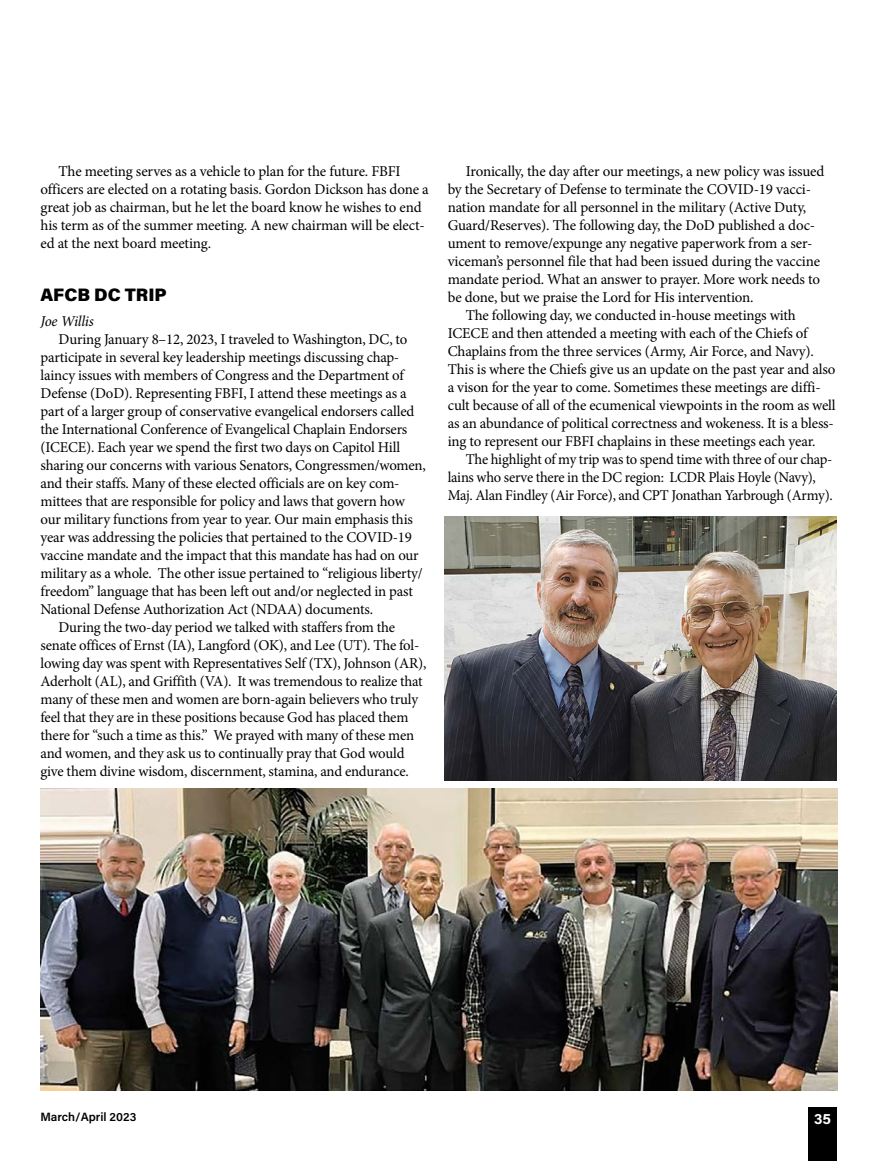
<style>
.page{position:relative;width:891px;height:1161px;background:#fff}
.page>*{position:absolute;margin:0;border:0;box-sizing:border-box;transform-origin:0 0}
.t1{font:900 18px "Acumin Pro";color:#000}
.t2{font:15px/18px "Minion Pro";letter-spacing:-.01em;color:#000}
.t3{font:italic 15px "Minion Pro";letter-spacing:-.015em;color:#000}
.t4{font:700 15px "Acumin Pro";color:#fff}
.t5{font:600 12px "Acumin Pro";color:#000}
</style>
<div class="page">
<div style="left:808px;top:1107px;width:29px;height:54px;background:#000"></div>
<img style="left:40px;top:789px;width:798px;height:301px">
<img style="left:445px;top:517px;width:392px;height:263px">
<p class="t2" style="left:41px;top:162px;width:390px;text-indent:18px">The meeting serves as a vehicle to plan for the future. FBFI officers are elected on a rotating basis. Gordon Dickson has done a great job as chairman, but he let the board know he wishes to end his term as of the summer meeting. A new chairman will be elect&shy;ed at the next board meeting.</p>
<p class="t1" style="left:40px;top:282px;width:128px">AFCB DC TRIP</p>
<p class="t3" style="left:40px;top:311px;width:55px">Joe Willis</p>
<p class="t2" style="left:59px;top:330px;width:350px">During January 8–12, 2023, I traveled to Washington, DC, to</p>
<p class="t2" style="left:40px;top:348px;width:360px">participate in several key leadership meetings discussing chap-</p>
<p class="t2" style="left:40px;top:366px;width:365px">laincy issues with members of Congress and the Department of</p>
<p class="t2" style="left:40px;top:384px;width:368px">Defense (DoD). Representing FBFI, I attend these meetings as a</p>
<p class="t2" style="left:40px;top:402px;width:375px">part of a larger group of conservative evangelical endorsers called</p>
<p class="t2" style="left:40px;top:420px;width:368px">the International Conference of Evangelical Chaplain Endorsers</p>
<p class="t2" style="left:40px;top:438px;width:361px">(ICECE). Each year we spend the first two days on Capitol Hill</p>
<p class="t2" style="left:40px;top:456px;width:387px">sharing our concerns with various Senators, Congressmen/women,</p>
<p class="t2" style="left:40px;top:474px;width:361px">and their staffs. Many of these elected officials are on key com-</p>
<p class="t2" style="left:40px;top:492px;width:366px">mittees that are responsible for policy and laws that govern how</p>
<p class="t2" style="left:40px;top:510px;width:374px">our military functions from year to year. Our main emphasis this</p>
<p class="t2" style="left:40px;top:528px;width:373px">year was addressing the policies that pertained to the COVID-19</p>
<p class="t2" style="left:40px;top:546px;width:380px">vaccine mandate and the impact that this mandate has had on our</p>
<p class="t2" style="left:40px;top:564px;width:384px">military as a whole. The other issue pertained to “religious liberty/</p>
<p class="t2" style="left:40px;top:582px;width:374px">freedom” language that has been left out and/or neglected in past</p>
<p class="t2" style="left:40px;top:600px;width:334px">National Defense Authorization Act (NDAA) documents.</p>
<p class="t2" style="left:59px;top:618px;width:338px">During the two-day period we talked with staffers from the</p>
<p class="t2" style="left:40px;top:636px;width:380px">senate offices of Ernst (IA), Langford (OK), and Lee (UT). The fol-</p>
<p class="t2" style="left:40px;top:654px;width:387px">lowing day was spent with Representatives Self (TX), Johnson (AR),</p>
<p class="t2" style="left:40px;top:672px;width:384px">Aderholt (AL), and Griffith (VA). It was tremendous to realize that</p>
<p class="t2" style="left:40px;top:690px;width:379px">many of these men and women are born-again believers who truly</p>
<p class="t2" style="left:40px;top:708px;width:370px">feel that they are in these positions because God has placed them</p>
<p class="t2" style="left:40px;top:726px;width:375px">there for “such a time as this.” We prayed with many of these men</p>
<p class="t2" style="left:40px;top:744px;width:365px">and women, and they ask us to continually pray that God would</p>
<p class="t2" style="left:40px;top:762px;width:370px">give them divine wisdom, discernment, stamina, and endurance.</p>
<p class="t2" style="left:466px;top:162px;width:360px">Ironically, the day after our meetings, a new policy was issued</p>
<p class="t2" style="left:448px;top:180px;width:365px">by the Secretary of Defense to terminate the COVID-19 vacci-</p>
<p class="t2" style="left:448px;top:198px;width:360px">nation mandate for all personnel in the military (Active Duty,</p>
<p class="t2" style="left:448px;top:216px;width:369px">Guard/Reserves). The following day, the DoD published a doc-</p>
<p class="t2" style="left:448px;top:234px;width:366px">ument to remove/expunge any negative paperwork from a ser-</p>
<p class="t2" style="left:448px;top:252px;width:374px">viceman’s personnel file that had been issued during the vaccine</p>
<p class="t2" style="left:448px;top:270px;width:374px">mandate period. What an answer to prayer. More work needs to</p>
<p class="t2" style="left:448px;top:288px;width:307px">be done, but we praise the Lord for His intervention.</p>
<p class="t2" style="left:466px;top:306px;width:332px">The following day, we conducted in-house meetings with</p>
<p class="t2" style="left:448px;top:324px;width:361px">ICECE and then attended a meeting with each of the Chiefs of</p>
<p class="t2" style="left:448px;top:342px;width:368px">Chaplains from the three services (Army, Air Force, and Navy).</p>
<p class="t2" style="left:448px;top:360px;width:389px">This is where the Chiefs give us an update on the past year and also</p>
<p class="t2" style="left:448px;top:378px;width:375px">a vison for the year to come. Sometimes these meetings are diffi-</p>
<p class="t2" style="left:448px;top:396px;width:390px">cult because of all of the ecumenical viewpoints in the room as well</p>
<p class="t2" style="left:448px;top:414px;width:388px">as an abundance of political correctness and wokeness. It is a bless-</p>
<p class="t2" style="left:448px;top:432px;width:369px">ing to represent our FBFI chaplains in these meetings each year.</p>
<p class="t2" style="left:466px;top:450px;width:368px">The highlight of my trip was to spend time with three of our chap-</p>
<p class="t2" style="left:448px;top:468px;width:370px">lains who serve there in the DC region: LCDR Plais Hoyle (Navy),</p>
<p class="t2" style="left:448px;top:486px;width:387px">Maj. Alan Findley (Air Force), and CPT Jonathan Yarbrough (Army).</p>
<p class="t5" style="left:40px;top:1109px;width:97px">March/April 2023</p>
<p class="t4" style="left:814px;top:1108px;width:18px">35</p>
</div>
